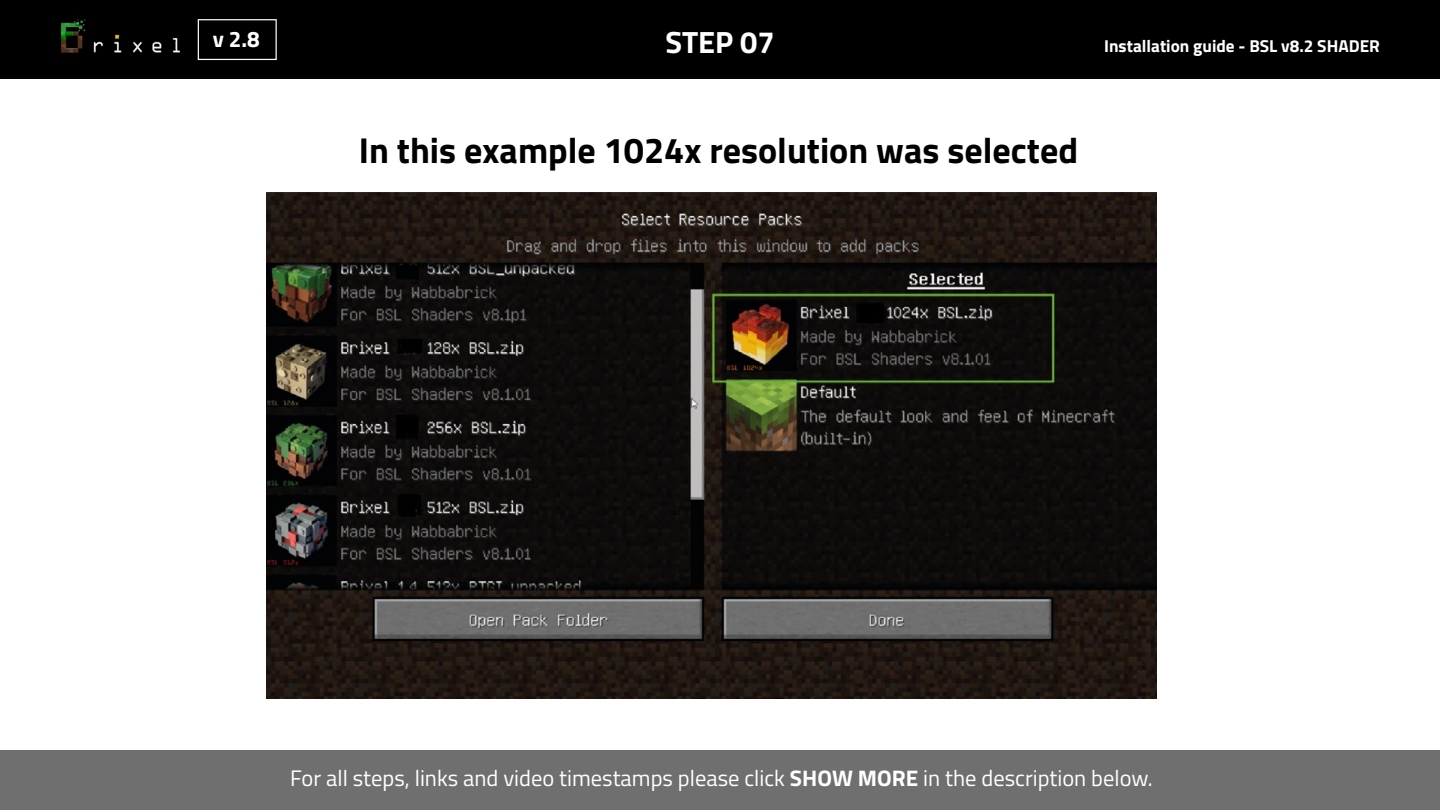
<style>
.page{position:relative;width:1440px;height:810px;background:#fff}
.page>*{position:absolute;margin:0;border:0;box-sizing:border-box;transform-origin:0 0}
.t1{font:700 36px "Titillium Web";color:#000}
.t2{font:700 30.75px "Titillium Web";color:#fff}
.t3{font:22.5px "Titillium Web";color:#fff}
.t4{font:700 22.5px "Titillium Web";color:#fff}
.t5{font:700 17.25px "Titillium Web";color:#fff}
.s1{font-weight:700}
</style>
<div class="page">
<div style="left:0;top:0;width:1440px;height:79px;background:#000"></div>
<div style="left:0;top:750px;width:1440px;height:60px;background:#706f6f"></div>
<img style="left:267px;top:193px;width:889px;height:506px">
<img style="left:61px;top:19px;width:119px;height:34px">
<svg style="left:198px;top:19px;width:79px;height:41px"></svg>
<p class="t4" style="left:213px;top:22px;width:49px">v 2.8</p>
<h2 class="t2" style="left:665px;top:18px;width:111px">STEP 07</h2>
<p class="t5" style="left:1104px;top:33px;width:277px">Installation guide - BSL v8.2 SHADER</p>
<h1 class="t1" style="left:359px;top:123px;width:721px">In this example 1024x resolution was selected</h1>
<p class="t3" style="left:290px;top:762px;width:864px">For all steps, links and video timestamps please click <span class="s1">SHOW MORE</span> in the description below.</p>
</div>
